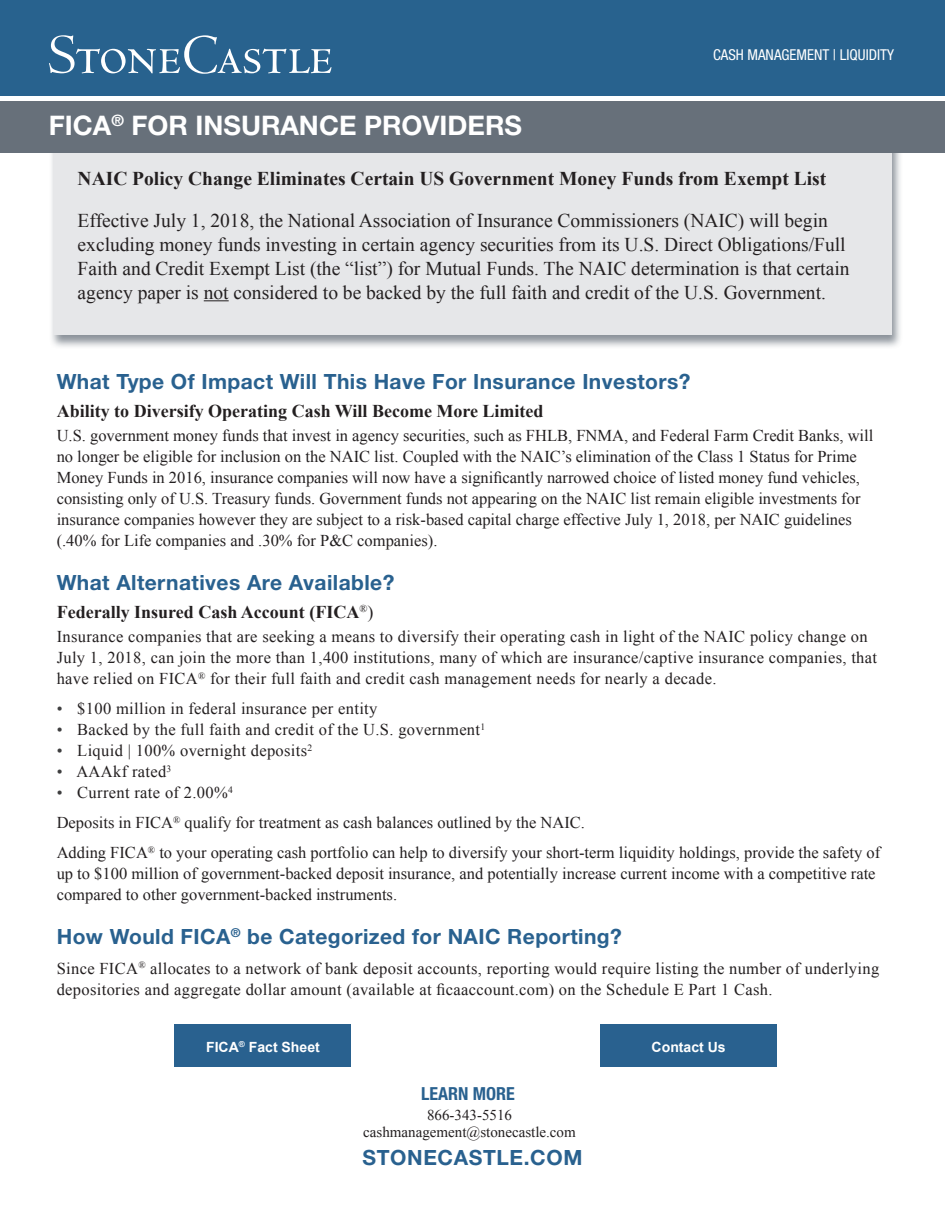
<style>
.page{position:relative;width:945px;height:1215px;background:#fff}
.page>*{position:absolute;margin:0;border:0;box-sizing:border-box;transform-origin:0 0}
.t1{font:700 27px "Helvetica Neue LT Std";color:#fff}
.t2{font:700 21px "Helvetica Neue LT Std";letter-spacing:.02em;color:#29618f}
.t3{font:19.5px/24px "Times New Roman";color:#231f20}
.t4{font:700 19.5px "Times New Roman";color:#231f20}
.t5{font:700 18px "Times New Roman";color:#231f20}
.t6{font:700 condensed 18px "Helvetica Neue LT Std";color:#29618f}
.t7{font:16.5px/21px "Times New Roman";color:#231f20}
.t8{font:16.5px/21px "Times New Roman";letter-spacing:.02em;color:#231f20}
.t9{font:15px "Times New Roman";color:#231f20}
.t10{font:condensed 15px "Helvetica Neue LT Std";color:#fff}
.t11{font:700 14.1px "Arial";color:#fff}
.s1{font-weight:400}
.s2{color:#3e3e3f}
</style>
<div class="page">
<div style="left:49px;top:121px;width:854px;height:228px;background:#67707a;opacity:.75"></div>
<div style="left:53px;top:123px;width:838px;height:212px;background:#e6e7e9"></div>
<svg style="left:204px;top:300px;width:25px;height:1px"></svg>
<div style="left:0;top:0;width:945px;height:96px;background:#28628e"></div>
<svg style="left:49px;top:35px;width:283px;height:39px"></svg>
<div style="left:0;top:101px;width:945px;height:51px;background:#67707a"></div>
<div style="left:175px;top:1025px;width:176px;height:42px;background:#29618f"></div>
<div style="left:601px;top:1025px;width:176px;height:42px;background:#29618f"></div>
<p class="t1" style="left:49px;top:109px;width:475px">FICA<sup>®</sup> FOR INSURANCE PROVIDERS</p>
<p class="t10" style="left:713px;top:46px;width:182px">CASH MANAGEMENT | LIQUIDITY</p>
<p class="t4" style="left:78px;top:165px;width:750px">NAIC Policy Change Eliminates Certain US Government Money Funds from Exempt List</p>
<p class="t3" style="left:78px;top:208px;width:773px">Effective July 1, 2018, the National Association of Insurance Commissioners (NAIC) will begin excluding money funds investing in certain agency securities from its U.S. Direct Obligations/Full Faith and Credit Exempt List (the “list”) for Mutual Funds. The NAIC determination is that certain agency paper is not considered to be backed by the full faith and credit of the U.S. Government.</p>
<p class="t2" style="left:57px;top:368px;width:635px">What Type Of Impact Will This Have For Insurance Investors?</p>
<p class="t5" style="left:57px;top:399px;width:488px">Ability to Diversify Operating Cash Will Become More Limited</p>
<p class="t7" style="left:57px;top:425px;width:818px">U.S. government money funds that invest in agency securities, such as FHLB, FNMA, and Federal Farm Credit Banks, will no longer be eligible for inclusion on the NAIC list. Coupled with the NAIC’s elimination of the Class 1 Status for Prime Money Funds in 2016, insurance companies will now have a significantly narrowed choice of listed money fund vehicles, consisting only of U.S. Treasury funds. Government funds not appearing on the NAIC list remain eligible investments for insurance companies however they are subject to a risk-based capital charge effective July 1, 2018, per NAIC guidelines (.40% for Life companies and .30% for P&amp;C companies).</p>
<p class="t2" style="left:57px;top:569px;width:339px">What Alternatives Are Available?</p>
<p class="t5" style="left:57px;top:600px;width:318px">Federally Insured Cash Account (FICA<sup>®</sup><span class="s1">)</span></p>
<p class="t8" style="left:57px;top:626px;width:822px">Insurance companies that are seeking a means to diversify their operating cash in light of the NAIC policy change on<br>July 1, 2018, can join the more than 1,400 institutions, many of which are insurance/captive insurance companies, that have relied on FICA<sup>®</sup> for their full faith and credit cash management needs for nearly a decade.</p>
<p class="t8" style="left:57px;top:698px;width:322px"><span class="s2">•</span> $100 million in federal insurance per entity</p>
<p class="t8" style="left:57px;top:719px;width:430px"><span class="s2">•</span> Backed by the full faith and credit of the U.S. government<sup>1</sup></p>
<p class="t8" style="left:57px;top:740px;width:257px"><span class="s2">•</span> Liquid | 100% overnight deposits<sup>2</sup></p>
<p class="t8" style="left:57px;top:761px;width:116px"><span class="s2">•</span> AAAkf rated<sup>3</sup></p>
<p class="t8" style="left:57px;top:782px;width:178px"><span class="s2">•</span> Current rate of 2.00%<sup>4</sup></p>
<p class="t7" style="left:57px;top:812px;width:530px">Deposits in FICA<sup>®</sup> qualify for treatment as cash balances outlined by the NAIC.</p>
<p class="t7" style="left:57px;top:842px;width:825px">Adding FICA<sup>®</sup> to your operating cash portfolio can help to diversify your short-term liquidity holdings, provide the safety of up to $100 million of government-backed deposit insurance, and potentially increase current income with a competitive rate compared to other government-backed instruments.</p>
<p class="t2" style="left:57px;top:923px;width:567px">How Would FICA<sup>®</sup> be Categorized for NAIC Reporting?</p>
<p class="t8" style="left:57px;top:957px;width:824px">Since FICA<sup>®</sup> allocates to a network of bank deposit accounts, reporting would require listing the number of underlying depositories and aggregate dollar amount (available at ficaaccount.com) on the Schedule E Part 1 Cash.</p>
<p class="t11" style="left:206px;top:1037px;width:115px">FICA<sup>®</sup> Fact Sheet</p>
<p class="t11" style="left:652px;top:1037px;width:76px">Contact Us</p>
<p class="t6" style="left:421px;top:1082px;width:95px">LEARN MORE</p>
<p class="t9" style="left:427px;top:1105px;width:86px">866-343-5516</p>
<p class="t9" style="left:363px;top:1122px;width:214px">cashmanagement@stonecastle.com</p>
<p class="t2" style="left:362px;top:1145px;width:222px">STONECASTLE.COM</p>
</div>
